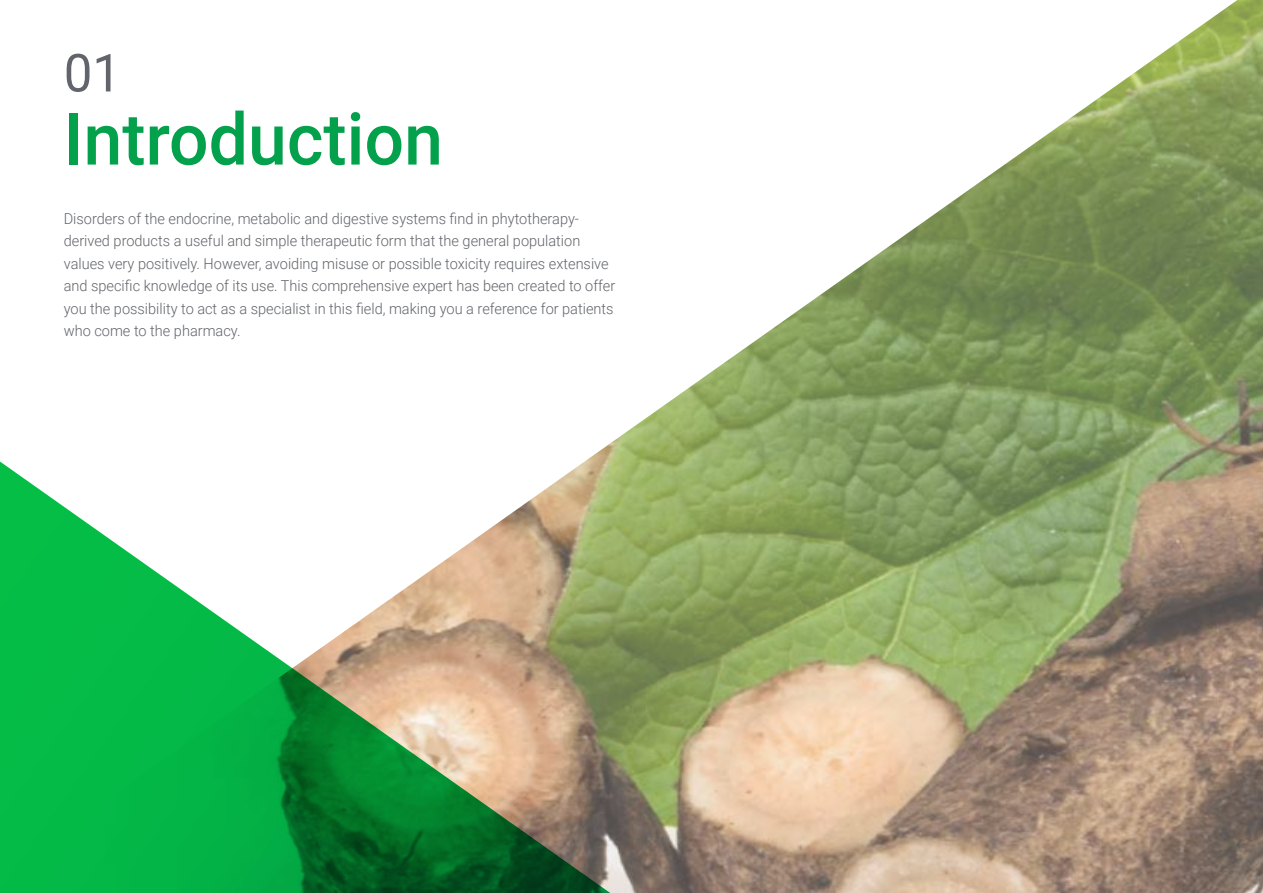
<style>
.page{position:relative;width:1263px;height:893px;background:#fff}
.page>*{position:absolute;margin:0;border:0;box-sizing:border-box;transform-origin:0 0}
.t1{font:500 72px "Roboto";color:#04a14d}
.t2{font:52.5px "Roboto";color:#61646a}
.t3{font:300 15px/22.5px "Roboto";color:#61646a}
</style>
<div class="page">
<img style="left:607px;top:0;width:656px;height:893px">
<svg style="left:0;top:446px;width:640px;height:447px"></svg>
<h2 class="t2" style="left:64px;top:36px;width:59px">01</h2>
<h1 class="t1" style="left:64px;top:89px;width:381px">Introduction</h1>
<p class="t3" style="left:64px;top:207px;width:553px">Disorders of the endocrine, metabolic and digestive systems find in phytotherapy&shy;derived products a useful and simple therapeutic form that the general population values very positively. However, avoiding misuse or possible toxicity requires extensive and specific knowledge of its use. This comprehensive expert has been created to offer you the possibility to act as a specialist in this field, making you a reference for patients who come to the pharmacy.</p>
</div>
